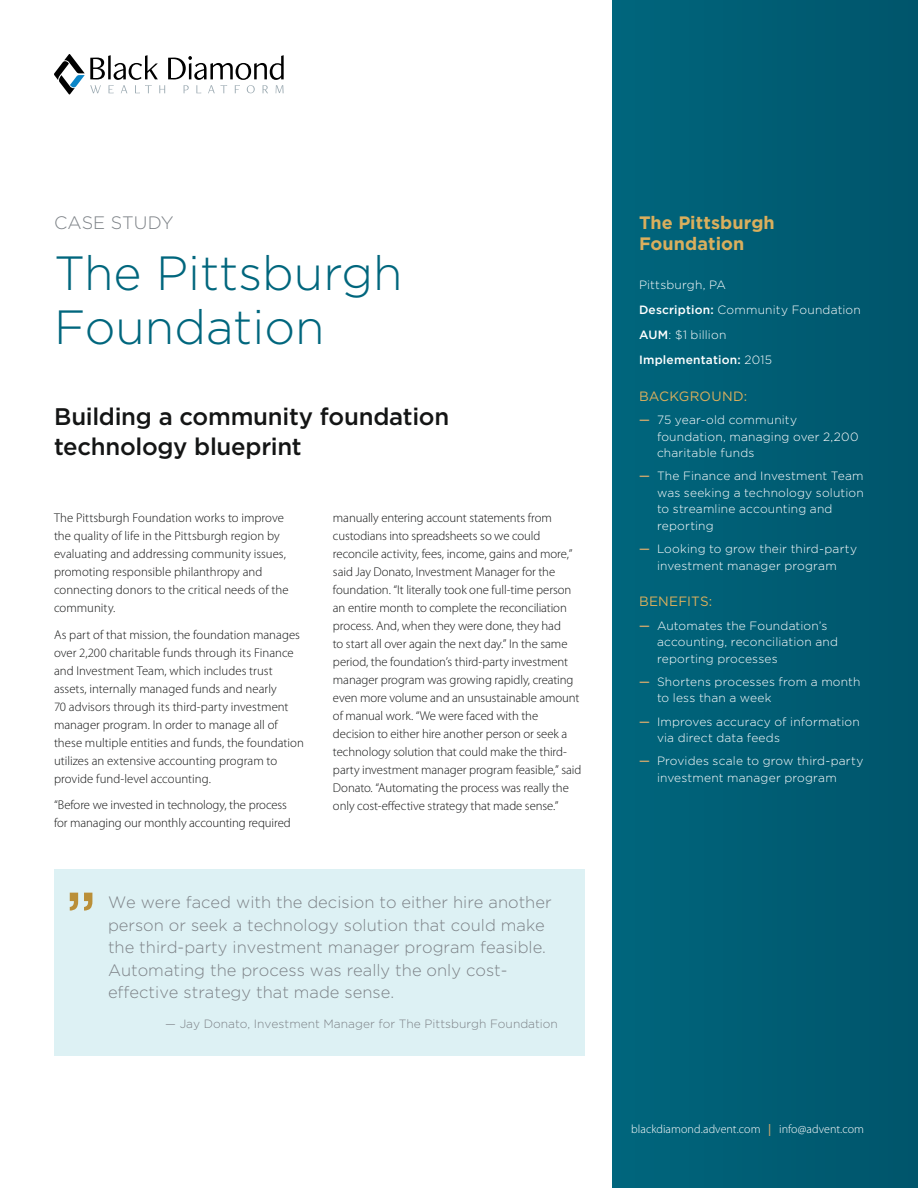
<style>
.page{position:relative;width:918px;height:1188px;background:#fff}
.page>*{position:absolute;margin:0;border:0;box-sizing:border-box;transform-origin:0 0}
.t1{font:300 48px/54px "Gotham";color:#00667d}
.t2{font:500 24px/30px "Gotham";letter-spacing:-.01em;color:#141515}
.t3{font:700 18px/21px "Gotham";letter-spacing:.005em;color:#daaf5d}
.t4{font:300 18px "Gotham";color:#7d8287}
.t5{font:300 16.5px/22.5px "Gotham";color:#7d8287}
.t6{font:13.5px "Gotham";letter-spacing:.01em;color:#daaf5d}
.t7{font:300 12.75px/18px "Myriad Pro";letter-spacing:-.005em;color:#141515}
.t8{font:300 12px/16.5px "Gotham";letter-spacing:.015em;color:#fff}
.t9{font:300 12px "Gotham";color:#7d8287}
.t10{font:300 12px "Myriad Pro";letter-spacing:.005em;color:#fff}
.s1{font-weight:500}
.s2{font-weight:500;color:#c3a46e}
.s3{font-weight:600;color:#c3a46e}
</style>
<div class="page">
<svg style="left:54px;top:54px;width:230px;height:41px"></svg>
<div style="left:612px;top:0;width:306px;height:1187px;background:#005d74"></div>
<div style="left:54px;top:869px;width:531px;height:186px;background:#ddf1f4"></div>
<svg style="left:70px;top:893px;width:22px;height:18px"></svg>
<h3 class="t4" style="left:54px;top:213px;width:121px">CASE STUDY</h3>
<h1 class="t1" style="left:54px;top:245px;width:350px">The Pittsburgh<br>Foundation</h1>
<h2 class="t2" style="left:54px;top:401px;width:397px">Building a community foundation technology blueprint</h2>
<p class="t7" style="left:54px;top:509px;width:236px">The Pittsburgh Foundation works to improve the quality of life in the Pittsburgh region by evaluating and addressing community issues, promoting responsible philanthropy and connecting donors to the critical needs of the community.</p>
<p class="t7" style="left:54px;top:625px;width:251px">As part of that mission, the foundation manages over 2,200 charitable funds through its Finance and Investment Team, which includes trust assets, internally managed funds and nearly<br>70 advisors through its third-party investment manager program. In order to manage all of these multiple entities and funds, the foundation utilizes an extensive accounting program to provide fund-level accounting.</p>
<p class="t7" style="left:54px;top:796px;width:238px">“Before we invested in technology, the process for managing our monthly accounting required</p>
<p class="t7" style="left:333px;top:509px;width:250px">manually entering account statements from custodians into spreadsheets so we could reconcile activity, fees, income, gains and more,” said Jay Donato, Investment Manager for the foundation. “It literally took one full-time person an entire month to complete the reconciliation process. And, when they were done, they had<br>to start all over again the next day.” In the same period, the foundation’s third-party investment manager program was growing rapidly, creating even more volume and an unsustainable amount of manual work. “We were faced with the decision to either hire another person or seek a technology solution that could make the third&shy;party investment manager program feasible,” said Donato. “Automating the process was really the only cost-effective strategy that made sense.”</p>
<p class="t5" style="left:108px;top:891px;width:445px">We were faced with the decision to either hire another person or seek a technology solution that could make the third-party investment manager program feasible.<br>Automating the process was really the only cost&shy;effective strategy that made sense.</p>
<p class="t9" style="left:165px;top:1017px;width:394px">— Jay Donato, Investment Manager for The Pittsburgh Foundation</p>
<h3 class="t3" style="left:639px;top:212px;width:137px">The Pittsburgh<br>Foundation</h3>
<p class="t8" style="left:639px;top:272px;width:223px;line-height:25.2px">Pittsburgh, PA<br><span class="s1">Description:</span> Community Foundation<br><span class="s1">AUM</span>: $1 billion<br><span class="s1">Implementation:</span> 2015</p>
<p class="t6" style="left:639px;top:389px;width:110px">BACKGROUND:</p>
<p class="t8" style="left:657px;top:412px;width:203px;text-indent:-18px"><span class="s2">—</span> 75 year-old community foundation, managing over 2,200 charitable funds</p>
<p class="t8" style="left:657px;top:468px;width:208px;text-indent:-18px"><span class="s2">—</span> The Finance and Investment Team was seeking a technology solution to streamline accounting and reporting</p>
<p class="t8" style="left:639px;top:541px;width:220px;text-align:center"><span class="s2">—</span> Looking to grow their third-party investment manager program</p>
<p class="t6" style="left:639px;top:594px;width:75px">BENEFITS:</p>
<p class="t8" style="left:657px;top:617px;width:182px;text-indent:-18px"><span class="s2">—</span> Automates the Foundation’s accounting, reconciliation and reporting processes</p>
<p class="t8" style="left:657px;top:673px;width:205px;text-indent:-18px"><span class="s2">—</span> Shortens processes from a month to less than a week</p>
<p class="t8" style="left:657px;top:713px;width:204px;text-indent:-18px"><span class="s2">—</span> Improves accuracy of information via direct data feeds</p>
<p class="t8" style="left:657px;top:753px;width:208px;text-indent:-18px"><span class="s2">—</span> Provides scale to grow third-party investment manager program</p>
<p class="t10" style="left:631px;top:1122px;width:234px">blackdiamond.advent.com <span class="s3">|</span> info@advent.com</p>
</div>
